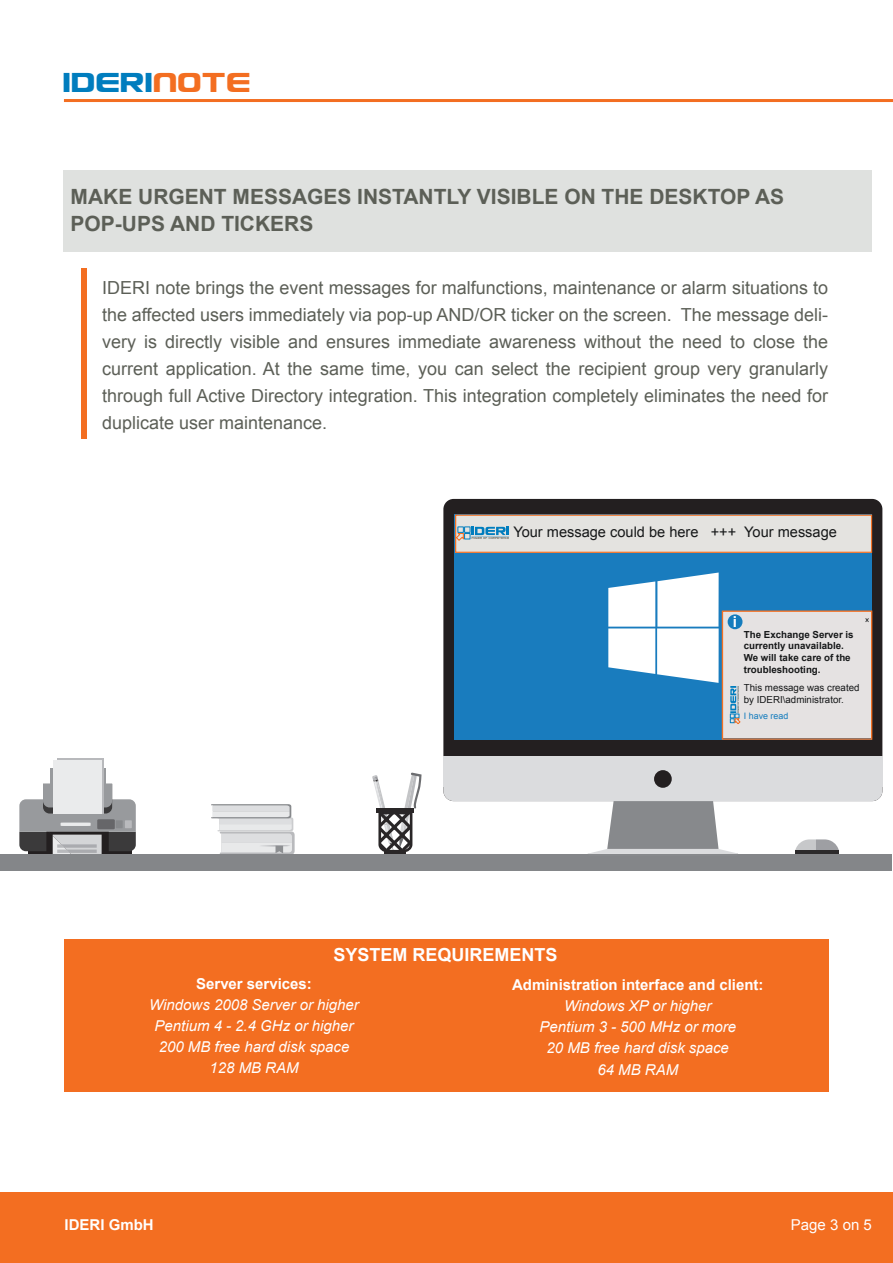
<style>
.page{position:relative;width:893px;height:1263px;background:#fff}
.page>*{position:absolute;margin:0;border:0;box-sizing:border-box;transform-origin:0 0}
.t1{font:33px "Usuzi";color:#007dbe}
.t2{font:700 21px/27px "Arial";color:#5c5f57}
.t3{font:18px/27px "Arial";color:#5c5f57;text-align:justify}
.t4{font:700 18px "Arial";color:#fff}
.t5{font:700 15.15px "Arial";color:#fff}
.t6{font:italic 15px/21px "Arial";color:#fff;text-align:center}
.t7{font:700 15px "Arial";color:#fff}
.t8{font:15px "Arial";color:#fff}
.t9{font:14.55px "Arial";color:#161819}
.t10{font:700 9.75px/11.7px "Arial";color:#161819}
.t11{font:9.75px/11.7px "Arial";color:#161819}
.t12{font:8.85px "Arial";color:#147cbd}
.s1{color:#f36e21}
</style>
<div class="page">
<hr style="left:64px;top:99px;width:829px;height:3px;background:#f36e21">
<div style="left:63px;top:171px;width:808px;height:81px;background:#dfe1df"></div>
<div style="left:82px;top:268px;width:5px;height:171px;background:#f36e21"></div>
<div style="left:50px;top:768px;width:55px;height:31px;background:#989a9d"></div>
<div style="left:57px;top:758px;width:47px;height:55px;background:#b8b9bc"></div>
<div style="left:53px;top:760px;width:49px;height:53px;background:#eaebec"></div>
<svg style="left:19px;top:783px;width:117px;height:71px"></svg>
<svg style="left:795px;top:839px;width:44px;height:11px"></svg>
<div style="left:795px;top:850px;width:44px;height:5px;background:#2c2a2b"></div>
<svg style="left:211px;top:804px;width:84px;height:50px;background:#dbdcde"></svg>
<div style="left:0;top:854px;width:891px;height:16px;background:#848689"></div>
<div style="left:443px;top:499px;width:439px;height:302px;background:#231f20;border-radius:10px"></div>
<div style="left:443px;top:757px;width:439px;height:44px;background:#dbdcde;border-radius:10px"></div>
<div style="left:443px;top:757px;width:439px;height:30px;background:#dbdcde"></div>
<div style="left:654px;top:770px;width:18px;height:18px;background:#231f20;border-radius:50%"></div>
<svg style="left:588px;top:801px;width:150px;height:53px"></svg>
<svg style="left:372px;top:772px;width:50px;height:80px"></svg>
<hr style="left:385px;top:851px;width:21px;height:2px;background:#292627">
<div style="left:455px;top:515px;width:417px;height:225px;background:#197cbe"></div>
<div style="left:456px;top:515px;width:415px;height:37px;background:#e4e3e0"></div>
<svg style="left:457px;top:527px;width:52px;height:14px"></svg>
<div style="left:455px;top:515px;width:417px;height:38px;border:1px solid #f37124"></div>
<svg style="left:608px;top:572px;width:111px;height:111px"></svg>
<div style="left:722px;top:611px;width:149px;height:127px;background:#e5e2e2"></div>
<svg style="left:730px;top:686px;width:11px;height:38px"></svg>
<div style="left:728px;top:614px;width:14px;height:15px;background:#147cbd;border-radius:50%"></div>
<svg style="left:865px;top:618px;width:4px;height:4px"></svg>
<div style="left:722px;top:610px;width:150px;height:130px;border:1px solid #f37124"></div>
<div style="left:64px;top:939px;width:764px;height:152px;background:#f36e21"></div>
<div style="left:0;top:1192px;width:893px;height:71px;background:#f36e21"></div>
<h1 class="t1" style="left:64px;top:65px;width:190px">IDERI<span class="s1">NOTE</span></h1>
<p class="t2" style="left:71px;top:184px;width:715px">MAKE URGENT MESSAGES INSTANTLY VISIBLE ON THE DESKTOP AS<br>POP-UPS AND TICKERS</p>
<p class="t3" style="left:102px;top:274px;width:727px">IDERI note brings the event messages for malfunctions, maintenance or alarm situations to the affected users immediately via pop-up AND/OR ticker on the screen. The message deli&shy;very is directly visible and ensures immediate awareness without the need to close the current application. At the same time, you can select the recipient group very granularly through full Active Directory integration. This integration completely eliminates the need for duplicate user maintenance.</p>
<p class="t9" style="left:513px;top:523px;width:325px">Your message could be here +++ Your message</p>
<p class="t5" style="left:733px;top:612px;width:6px">i</p>
<p class="t4" style="left:333px;top:943px;width:226px">SYSTEM REQUIREMENTS</p>
<p class="t10" style="left:744px;top:629px;width:111px">The Exchange Server is currently unavailable.<br>We will take care of the troubleshooting.</p>
<p class="t11" style="left:744px;top:682px;width:117px">This message was created by IDERI\administrator.</p>
<p class="t12" style="left:744px;top:710px;width:46px">I have read</p>
<p class="t7" style="left:196px;top:974px;width:117px">Server services:</p>
<p class="t6" style="left:149px;top:995px;width:211px">Windows 2008 Server or higher<br>Pentium 4 - 2.4 GHz or higher<br>200 MB free hard disk space<br>128 MB RAM</p>
<p class="t7" style="left:512px;top:975px;width:253px">Administration interface and client:</p>
<p class="t6" style="left:540px;top:996px;width:198px">Windows XP or higher<br>Pentium 3 - 500 MHz or more<br>20 MB free hard disk space<br>64 MB RAM</p>
<p class="t7" style="left:64px;top:1215px;width:91px">IDERI GmbH</p>
<p class="t8" style="left:791px;top:1215px;width:82px">Page 3 on 5</p>
</div>
